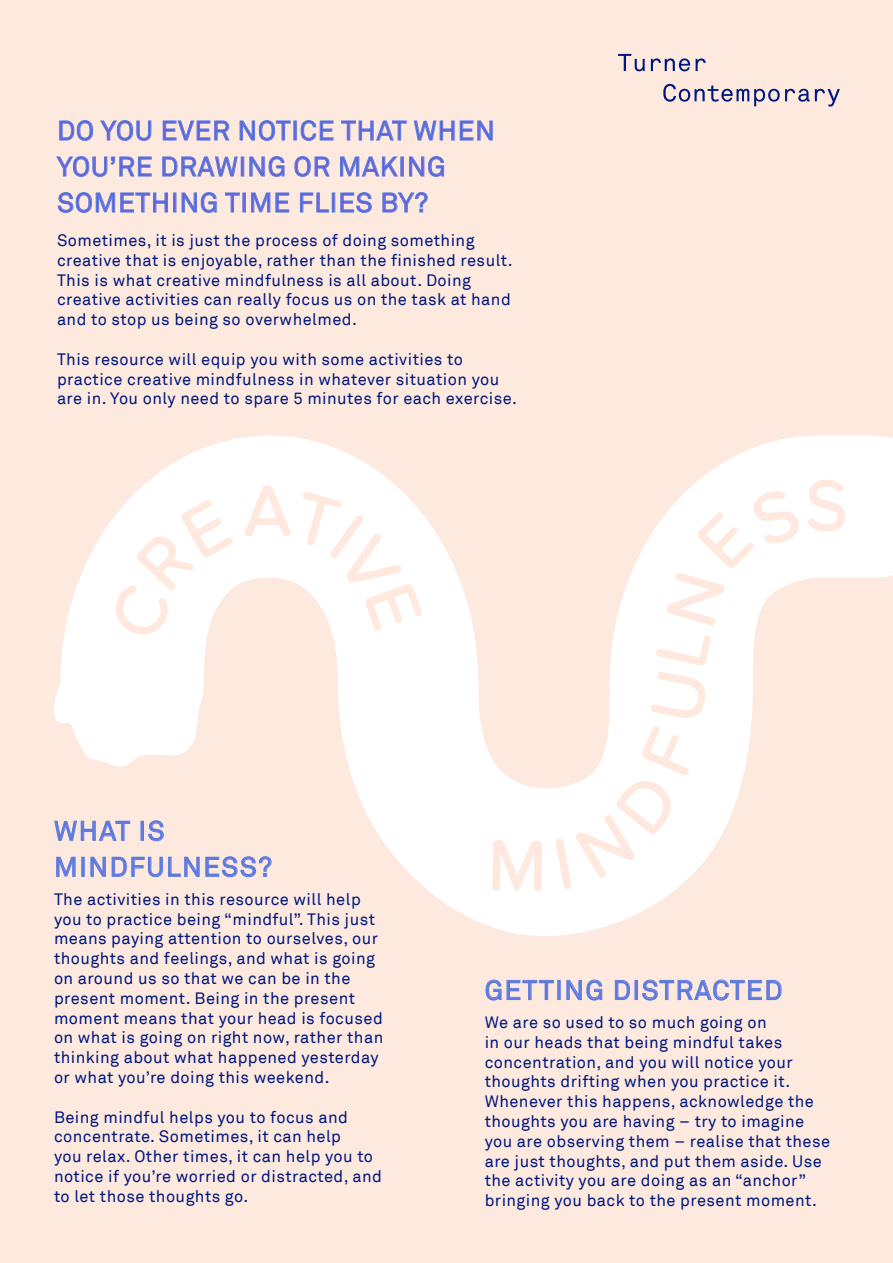
<style>
.page{position:relative;width:893px;height:1263px;background:#fee9df}
.page>*{position:absolute;margin:0;border:0;box-sizing:border-box;transform-origin:0 0}
.t1{font:72.75px "Proxima Nova Soft W03";color:#ffe8de}
.t2{font:27px/36px "Akkurat";letter-spacing:.025em;color:#5e61d6}
.t3{font:27px/36px "Akkurat";letter-spacing:.05em;color:#5e7ae0}
.t4{font:16.5px/19.8px "Akkurat";letter-spacing:.025em;color:#00187d}
</style>
<div class="page">
<svg style="left:54px;top:820px;width:77px;height:21px"></svg>
<div style="left:141px;top:821px;width:3px;height:20px;border:1px solid #5e7ae0"></div>
<svg style="left:148px;top:820px;width:16px;height:21px"></svg>
<svg style="left:56px;top:856px;width:20px;height:21px"></svg>
<div style="left:81px;top:857px;width:4px;height:20px;border:1px solid #5e7ae0"></div>
<svg style="left:90px;top:856px;width:182px;height:21px"></svg>
<svg style="left:129px;top:435px;width:341px;height:237px"></svg>
<svg style="left:338px;top:612px;width:147px;height:313px;fill:#fff"></svg>
<svg style="left:700px;top:435px;width:193px;height:143px;fill:#fff"></svg>
<svg style="left:59px;top:120px;width:34px;height:21px"></svg>
<svg style="left:100px;top:120px;width:52px;height:21px"></svg>
<svg style="left:163px;top:120px;width:67px;height:21px"></svg>
<svg style="left:239px;top:120px;width:52px;height:21px"></svg>
<div style="left:294px;top:121px;width:3px;height:19px;border:1px solid #5e7ae0"></div>
<svg style="left:300px;top:120px;width:34px;height:21px"></svg>
<svg style="left:341px;top:120px;width:66px;height:21px"></svg>
<svg style="left:413px;top:120px;width:80px;height:21px"></svg>
<svg style="left:56px;top:156px;width:96px;height:21px"></svg>
<svg style="left:162px;top:156px;width:76px;height:21px"></svg>
<div style="left:241px;top:157px;width:3px;height:19px;border:1px solid #5e7ae0"></div>
<svg style="left:249px;top:156px;width:36px;height:21px"></svg>
<svg style="left:294px;top:156px;width:36px;height:21px"></svg>
<svg style="left:340px;top:156px;width:58px;height:21px"></svg>
<div style="left:401px;top:157px;width:3px;height:19px;border:1px solid #5e7ae0"></div>
<svg style="left:409px;top:156px;width:35px;height:21px"></svg>
<svg style="left:57px;top:192px;width:111px;height:21px"></svg>
<div style="left:173px;top:193px;width:3px;height:19px;border:1px solid #5e7ae0"></div>
<svg style="left:181px;top:192px;width:36px;height:21px"></svg>
<svg style="left:225px;top:192px;width:15px;height:21px"></svg>
<div style="left:243px;top:193px;width:3px;height:19px;border:1px solid #5e7ae0"></div>
<svg style="left:251px;top:192px;width:39px;height:21px"></svg>
<svg style="left:300px;top:192px;width:29px;height:21px"></svg>
<div style="left:332px;top:193px;width:3px;height:19px;border:1px solid #5e7ae0"></div>
<svg style="left:340px;top:192px;width:32px;height:21px"></svg>
<svg style="left:382px;top:192px;width:46px;height:21px"></svg>
<svg style="left:618px;top:54px;width:27px;height:18px"></svg>
<svg style="left:696px;top:58px;width:10px;height:13px"></svg>
<svg style="left:651px;top:58px;width:39px;height:14px"></svg>
<svg style="left:663px;top:83px;width:177px;height:24px"></svg>
<svg style="left:54px;top:499px;width:180px;height:268px"></svg>
<svg style="left:244px;top:484px;width:179px;height:148px"></svg>
<svg style="left:485px;top:479px;width:361px;height:522px"></svg>
<h2 class="t2" style="left:57px;top:113px;width:439px">DO YOU EVER NOTICE THAT WHEN<br>YOU’RE DRAWING OR MAKING<br>SOMETHING TIME FLIES BY?</h2>
<p class="t4" style="left:57px;top:231px;width:457px">Sometimes, it is just the process of doing something creative that is enjoyable, rather than the finished result.<br>This is what creative mindfulness is all about. Doing creative activities can really focus us on the task at hand and to stop us being so overwhelmed.</p>
<p class="t4" style="left:57px;top:349px;width:461px">This resource will equip you with some activities to practice creative mindfulness in whatever situation you are in. You only need to spare 5 minutes for each exercise.</p>
<h1 class="t1" style="left:244px;top:471px;width:50px">A</h1>
<h1 class="t1" style="left:805px;top:465px;width:44px">S</h1>
<h2 class="t3" style="left:54px;top:814px;width:219px">WHAT IS<br>MINDFULNESS?</h2>
<p class="t4" style="left:54px;top:889px;width:331px">The activities in this resource will help you to practice being “mindful”. This just means paying attention to ourselves, our thoughts and feelings, and what is going on around us so that we can be in the present moment. Being in the present moment means that your head is focused on what is going on right now, rather than thinking about what happened yesterday or what you’re doing this weekend.</p>
<p class="t4" style="left:54px;top:1107px;width:329px">Being mindful helps you to focus and concentrate. Sometimes, it can help<br>you relax. Other times, it can help you to notice if you’re worried or distracted, and to let those thoughts go.</p>
<h2 class="t3" style="left:485px;top:973px;width:299px">GETTING DISTRACTED</h2>
<p class="t4" style="left:485px;top:1013px;width:347px">We are so used to so much going on<br>in our heads that being mindful takes concentration, and you will notice your thoughts drifting when you practice it.<br>Whenever this happens, acknowledge the thoughts you are having – try to imagine you are observing them – realise that these are just thoughts, and put them aside. Use the activity you are doing as an “anchor” bringing you back to the present moment.</p>
</div>
